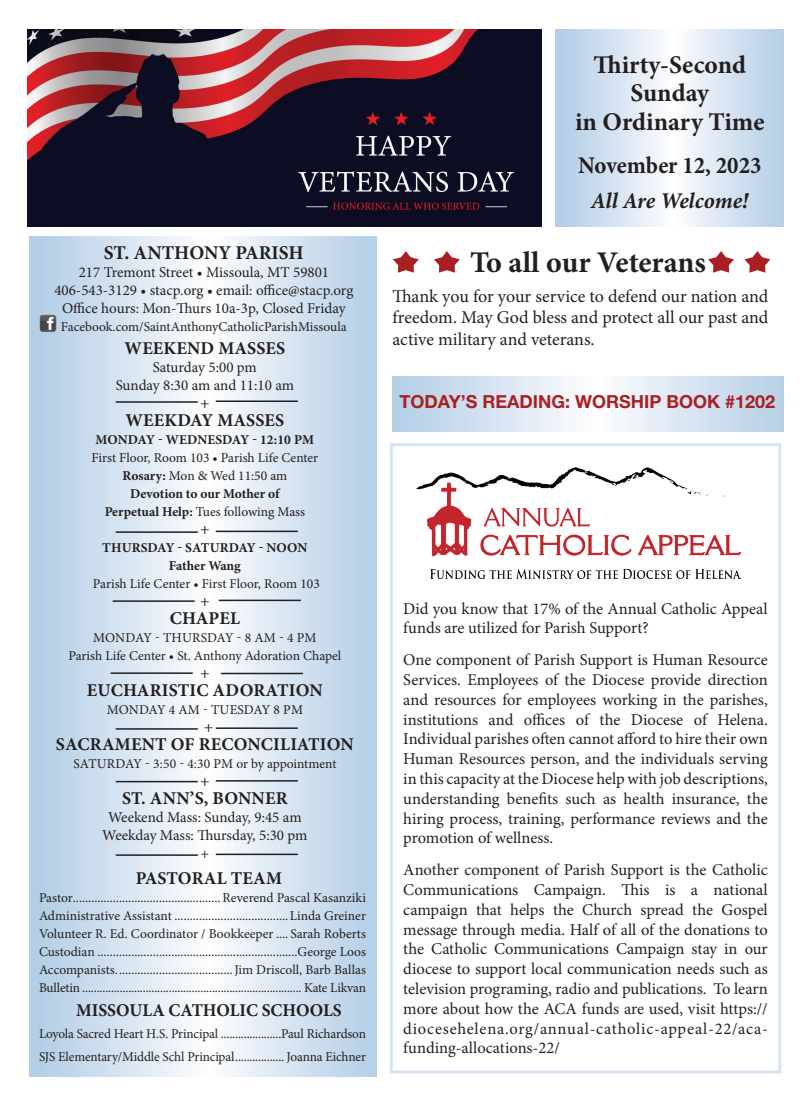
<style>
.page{position:relative;width:810px;height:1107px;background:#fff}
.page>*{position:absolute;margin:0;border:0;box-sizing:border-box;transform-origin:0 0}
.t1{font:700 30px "Minion Pro";color:#231f20}
.t2{font:700 25.5px/28.5px "Minion Pro";color:#231f20;text-align:center}
.t3{font:700 24px "Minion Pro";letter-spacing:-.005em;color:#231f20;scale:.95 1}
.t4{font:italic 700 22.5px "Minion Pro";letter-spacing:-.005em;color:#231f20}
.t5{font:700 19.5px "Minion Pro";color:#231f20}
.t6{font:700 18px "Minion Pro";letter-spacing:.01em;color:#231f20}
.t7{font:18px/21.6px "Minion Pro";letter-spacing:-.01em;color:#231f20;text-align:justify}
.t8{font:700 18px "Helvetica Neue LT Std";color:#aa2022}
.t9{font:16.5px/19.8px "Minion Pro";letter-spacing:.005em;color:#231f20;text-align:justify}
.t10{font:15px/18px "Minion Pro";color:#231f20;text-align:center}
.t11{font:13.5px/18px "Minion Pro";color:#231f20;text-align:center}
.t12{font:700 13.5px/18px "Minion Pro";color:#231f20;text-align:center}
.s1{font-weight:700}
</style>
<div class="page">
<img style="left:27px;top:30px;width:514px;height:197px">
<svg style="left:555px;top:29px;width:229px;height:198px"></svg>
<svg style="left:29px;top:236px;width:347px;height:840px"></svg>
<hr style="left:116px;top:401px;width:82px;height:2px;background:#231f20">
<hr style="left:216px;top:401px;width:82px;height:1px;background:#231f20">
<hr style="left:113px;top:600px;width:82px;height:2px;background:#231f20">
<hr style="left:219px;top:600px;width:82px;height:1px;background:#231f20">
<hr style="left:116px;top:728px;width:82px;height:2px;background:#231f20">
<hr style="left:216px;top:727px;width:82px;height:2px;background:#231f20">
<hr style="left:116px;top:781px;width:82px;height:1px;background:#231f20">
<hr style="left:216px;top:780px;width:82px;height:2px;background:#231f20">
<hr style="left:111px;top:672px;width:82px;height:2px;background:#231f20">
<hr style="left:221px;top:673px;width:82px;height:1px;background:#231f20">
<img style="left:39px;top:314px;width:17px;height:17px">
<hr style="left:116px;top:854px;width:82px;height:2px;background:#231f20">
<hr style="left:216px;top:854px;width:82px;height:1px;background:#231f20">
<hr style="left:116px;top:531px;width:82px;height:2px;background:#231f20">
<hr style="left:216px;top:531px;width:82px;height:1px;background:#231f20">
<div style="left:390px;top:443px;width:391px;height:630px;border:3px solid #d7e4f4"></div>
<img style="left:417px;top:467px;width:324px;height:112px">
<svg style="left:392px;top:376px;width:392px;height:55px"></svg>
<svg style="left:708px;top:251px;width:26px;height:22px"></svg>
<svg style="left:393px;top:251px;width:26px;height:22px"></svg>
<svg style="left:434px;top:251px;width:26px;height:22px"></svg>
<svg style="left:744px;top:251px;width:26px;height:22px"></svg>
<p class="t5" style="left:104px;top:239px;width:201px">ST. ANTHONY PARISH</p>
<p class="t10" style="left:54px;top:263px;width:301px">217 Tremont Street • Missoula, MT 59801<br>406-543-3129 • stacp.org • email: office@stacp.org<br>Office hours: Mon-Thurs 10a-3p, Closed Friday</p>
<p class="t11" style="left:61px;top:317px;width:287px">Facebook.com/SaintAnthonyCatholicParishMissoula</p>
<p class="t6" style="left:125px;top:335px;width:162px">WEEKEND MASSES</p>
<p class="t10" style="left:116px;top:358px;width:180px">Saturday 5:00 pm<br>Sunday 8:30 am and 11:10 am</p>
<p class="t9" style="left:200px;top:392px;width:11px">+</p>
<p class="t6" style="left:125px;top:407px;width:160px">WEEKDAY MASSES</p>
<p class="t12" style="left:96px;top:430px;width:220px">MONDAY - WEDNESDAY - 12:10 PM</p>
<p class="t11" style="left:91px;top:448px;width:228px">First Floor, Room 103 • Parish Life Center<br><span class="s1">Rosary:</span> Mon &amp; Wed 11:50 am<br><span class="s1">Devotion to our Mother of<br>Perpetual Help:</span> Tues following Mass</p>
<p class="t9" style="left:200px;top:518px;width:11px">+</p>
<p class="t12" style="left:102px;top:538px;width:207px">THURSDAY - SATURDAY - NOON<br>Father Wang</p>
<p class="t11" style="left:93px;top:574px;width:228px">Parish Life Center • First Floor, Room 103</p>
<p class="t9" style="left:200px;top:590px;width:11px">+</p>
<p class="t6" style="left:170px;top:605px;width:72px">CHAPEL</p>
<p class="t11" style="left:68px;top:628px;width:274px">MONDAY - THURSDAY - 8 AM - 4 PM<br>Parish Life Center • St. Anthony Adoration Chapel</p>
<p class="t9" style="left:200px;top:662px;width:11px">+</p>
<p class="t6" style="left:87px;top:677px;width:237px">EUCHARISTIC ADORATION</p>
<p class="t11" style="left:107px;top:700px;width:198px">MONDAY 4 AM - TUESDAY 8 PM</p>
<p class="t9" style="left:204px;top:716px;width:11px">+</p>
<p class="t6" style="left:56px;top:731px;width:299px">SACRAMENT OF RECONCILIATION</p>
<p class="t11" style="left:73px;top:754px;width:265px">SATURDAY - 3:50 - 4:30 PM or by appointment</p>
<p class="t9" style="left:200px;top:770px;width:11px">+</p>
<p class="t6" style="left:122px;top:785px;width:167px">ST. ANN’S, BONNER</p>
<p class="t10" style="left:102px;top:808px;width:207px">Weekend Mass: Sunday, 9:45 am<br>Weekday Mass: Thursday, 5:30 pm +</p>
<p class="t6" style="left:136px;top:865px;width:148px">PASTORAL TEAM</p>
<p class="t11" style="left:39px;top:889px;width:329px;text-align:justify">Pastor................................................Reverend Pascal Kasanziki Administrative Assistant .....................................Linda Greiner Volunteer R. Ed. Coordinator / Bookkeeper .... Sarah Roberts Custodian .................................................................George Loos Accompanists......................................Jim Driscoll, Barb Ballas Bulletin ............................................................................ Kate Likvan</p>
<p class="t6" style="left:76px;top:997px;width:267px">MISSOULA CATHOLIC SCHOOLS</p>
<p class="t11" style="left:39px;top:1023px;width:329px;line-height:22.5px;text-align:left">Loyola Sacred Heart H.S. Principal .....................Paul Richardson<br>SJS Elementary/Middle Schl Principal................. Joanna Eichner</p>
<h2 class="t2" style="left:575px;top:50px;width:191px">Thirty-Second<br>Sunday<br>in Ordinary Time</h2>
<h3 class="t3" style="left:578px;top:148px;width:194px">November 12, 2023</h3>
<h3 class="t4" style="left:591px;top:184px;width:159px">All Are Welcome!</h3>
<h1 class="t1" style="left:470px;top:241px;width:238px">To all our Veterans</h1>
<p class="t7" style="left:392px;top:285px;width:378px">Thank you for your service to defend our nation and freedom. May God bless and protect all our past and active military and veterans.</p>
<p class="t8" style="left:399px;top:391px;width:377px">TODAY’S READING: WORSHIP BOOK #1202</p>
<p class="t9" style="left:403px;top:599px;width:366px">Did you know that 17% of the Annual Catholic Appeal funds are utilized for Parish Support?</p>
<p class="t9" style="left:403px;top:650px;width:366px">One component of Parish Support is Human Resource Services. Employees of the Diocese provide direction and resources for employees working in the parishes, institutions and offices of the Diocese of Helena.<br>Individual parishes often cannot afford to hire their own Human Resources person, and the individuals serving in this capacity at the Diocese help with job descriptions, understanding benefits such as health insurance, the hiring process, training, performance reviews and the promotion of wellness.</p>
<p class="t9" style="left:403px;top:860px;width:366px">Another component of Parish Support is the Catholic Communications Campaign. This is a national campaign that helps the Church spread the Gospel message through media. Half of all of the donations to the Catholic Communications Campaign stay in our diocese to support local communication needs such as television programing, radio and publications. To learn more about how the ACA funds are used, visit https:// diocesehelena.org/annual-catholic-appeal-22/aca&shy;funding-allocations-22/</p>
</div>
